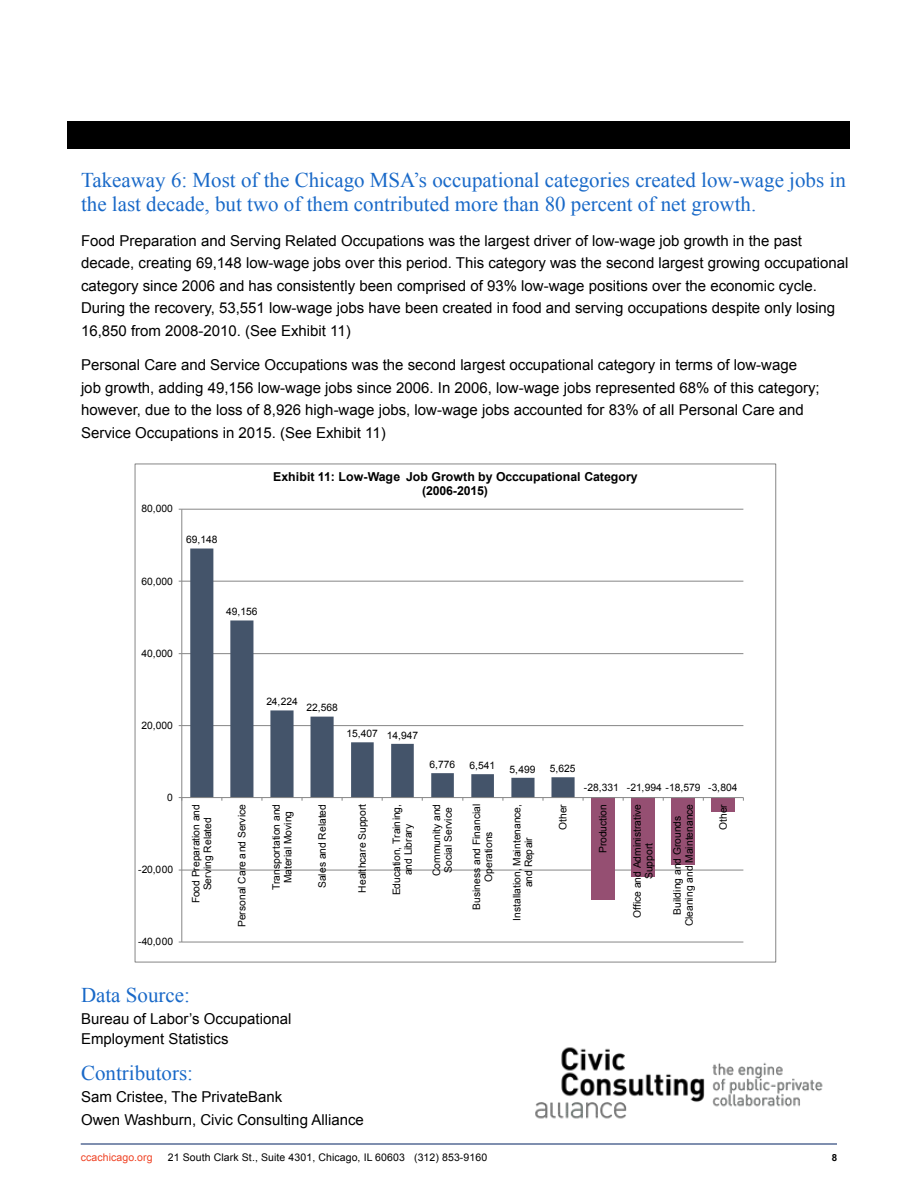
<style>
.page{position:relative;width:918px;height:1188px;background:#fff}
.page>*{position:absolute;margin:0;border:0;box-sizing:border-box;transform-origin:0 0}
.t1{font:21px/24px "Times New Roman";color:#1969c8}
.t2{font:15px/22.5px "Arial";color:#000}
.t3{font:700 12.3px/14px "Arial";color:#000;text-align:center}
.t4{font:10.5px "Arial";letter-spacing:.01em;color:#000}
.t5{font:10.5px "Arial";letter-spacing:.01em;color:#ef4123}
.t6{font:10.35px/11.9px "Arial";letter-spacing:-.005em;color:#000;text-align:center}
.t7{font:700 9.75px "Arial";color:#000}
</style>
<div class="page">
<hr style="left:81px;top:1144px;width:756px;height:1px;background:#002060">
<div style="left:67px;top:121px;width:783px;height:28px;background:#000"></div>
<img style="left:535px;top:1047px;width:288px;height:72px">
<hr style="left:182px;top:942px;width:561px;height:1px;background:#868686">
<hr style="left:182px;top:870px;width:561px;height:1px;background:#868686">
<hr style="left:182px;top:725px;width:561px;height:1px;background:#868686">
<hr style="left:182px;top:653px;width:561px;height:1px;background:#868686">
<hr style="left:182px;top:581px;width:561px;height:1px;background:#868686">
<hr style="left:182px;top:509px;width:561px;height:1px;background:#868686">
<div style="left:592px;top:798px;width:23px;height:102px;background:#954f72"></div>
<div style="left:632px;top:798px;width:23px;height:79px;background:#954f72"></div>
<div style="left:672px;top:798px;width:23px;height:67px;background:#954f72"></div>
<div style="left:712px;top:798px;width:23px;height:14px;background:#954f72"></div>
<svg style="left:190px;top:549px;width:385px;height:248px"></svg>
<hr style="left:182px;top:509px;width:1px;height:433px;background:#868686">
<hr style="left:182px;top:797px;width:561px;height:1px;background:#868686">
<h1 class="t1" style="left:81px;top:168px;width:766px">Takeaway 6: Most of the Chicago MSA’s occupational categories created low-wage jobs in the last decade, but two of them contributed more than 80 percent of net growth.</h1>
<p class="t2" style="left:81px;top:230px;width:769px">Food Preparation and Serving Related Occupations was the largest driver of low-wage job growth in the past decade, creating 69,148 low-wage jobs over this period. This category was the second largest growing occupational category since 2006 and has consistently been comprised of 93% low-wage positions over the economic cycle.<br>During the recovery, 53,551 low-wage jobs have been created in food and serving occupations despite only losing 16,850 from 2008-2010. (See Exhibit 11)</p>
<p class="t2" style="left:81px;top:354px;width:740px">Personal Care and Service Occupations was the second largest occupational category in terms of low-wage job growth, adding 49,156 low-wage jobs since 2006. In 2006, low-wage jobs represented 68% of this category; however, due to the loss of 8,926 high-wage jobs, low-wage jobs accounted for 83% of all Personal Care and Service Occupations in 2015. (See Exhibit 11)</p>
<p class="t6" style="left:142px;top:503px;width:33px">80,000</p>
<p class="t6" style="left:142px;top:575px;width:33px">60,000</p>
<p class="t6" style="left:142px;top:647px;width:33px">40,000</p>
<p class="t6" style="left:186px;top:534px;width:33px">69,148</p>
<p class="t6" style="left:226px;top:606px;width:33px">49,156</p>
<p class="t3" style="left:273px;top:470px;width:366px">Exhibit 11: Low-Wage Job Growth by Occcupational Category (2006-2015)</p>
<p class="t6" style="left:142px;top:719px;width:33px">20,000</p>
<p class="t6" style="left:167px;top:792px;width:7px">0</p>
<p class="t6" style="left:138px;top:864px;width:37px">-20,000</p>
<p class="t6" style="left:138px;top:936px;width:37px">-40,000</p>
<p class="t6" style="left:266px;top:696px;width:33px">24,224</p>
<p class="t6" style="left:306px;top:702px;width:33px">22,568</p>
<p class="t6" style="left:347px;top:728px;width:73px">15,407 14,947</p>
<p class="t6" style="left:429px;top:759px;width:27px">6,776</p>
<p class="t6" style="left:470px;top:760px;width:27px">6,541</p>
<p class="t6" style="left:510px;top:763px;width:27px">5,499</p>
<p class="t6" style="left:550px;top:763px;width:27px">5,625</p>
<p class="t6" style="left:584px;top:781px;width:155px">-28,331 -21,994 -18,579 -3,804</p>
<p class="t6" style="left:190px;top:903px;width:101px;rotate:-90deg">Food Preparation and<br>Serving Related</p>
<p class="t6" style="left:236px;top:927px;width:124px;rotate:-90deg">Personal Care and Service</p>
<p class="t6" style="left:270px;top:890px;width:88px;rotate:-90deg">Transportation and<br>Material Moving</p>
<p class="t6" style="left:316px;top:888px;width:85px;rotate:-90deg">Sales and Related</p>
<p class="t6" style="left:356px;top:893px;width:90px;rotate:-90deg">Healthcare Support</p>
<p class="t6" style="left:391px;top:895px;width:93px;rotate:-90deg">Education, Training, and Library</p>
<p class="t6" style="left:431px;top:876px;width:74px;rotate:-90deg">Community and<br>Social Service</p>
<p class="t6" style="left:471px;top:910px;width:107px;rotate:-90deg">Business and Financial<br>Operations</p>
<p class="t6" style="left:511px;top:921px;width:118px;rotate:-90deg">Installation, Maintenance, and Repair</p>
<p class="t6" style="left:557px;top:830px;width:27px;rotate:-90deg">Other</p>
<p class="t6" style="left:597px;top:853px;width:50px;rotate:-90deg">Production</p>
<p class="t6" style="left:631px;top:918px;width:116px;rotate:-90deg">Office and Administrative<br>Support</p>
<p class="t6" style="left:671px;top:926px;width:124px;rotate:-90deg">Building and Grounds<br>Cleaning and Maintenance</p>
<p class="t6" style="left:718px;top:830px;width:27px;rotate:-90deg">Other</p>
<h1 class="t1" style="left:81px;top:983px;width:111px">Data Source:</h1>
<p class="t2" style="left:81px;top:1010px;width:212px;line-height:19.5px">Bureau of Labor’s Occupational<br>Employment Statistics</p>
<h1 class="t1" style="left:81px;top:1061px;width:114px">Contributors:</h1>
<p class="t2" style="left:81px;top:1086px;width:284px">Sam Cristee, The PrivateBank<br>Owen Washburn, Civic Consulting Alliance</p>
<p class="t5" style="left:81px;top:1151px;width:73px">ccachicago.org</p>
<p class="t4" style="left:168px;top:1151px;width:321px">21 South Clark St., Suite 4301, Chicago, IL 60603 (312) 853-9160</p>
<p class="t7" style="left:832px;top:1151px;width:7px">8</p>
</div>
